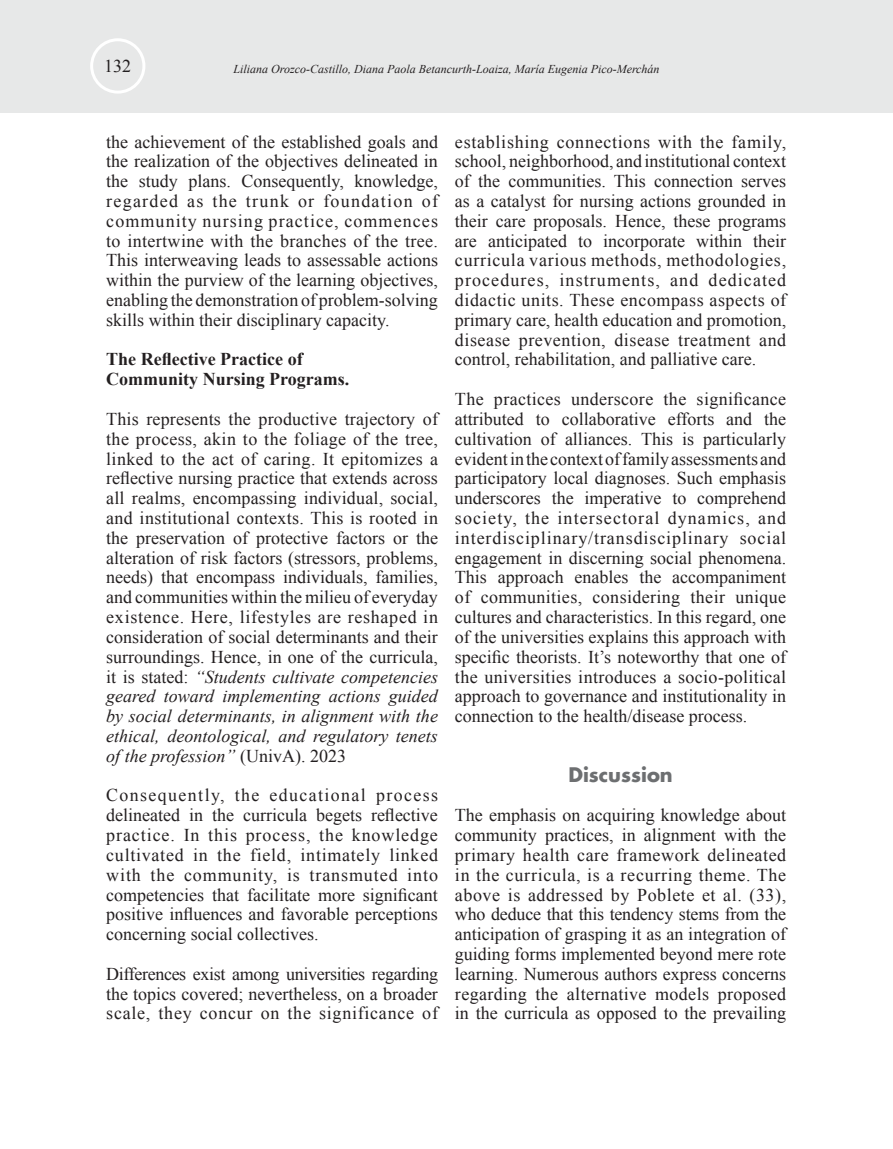
<style>
.page{position:relative;width:893px;height:1149px;background:#fff}
.page>*{position:absolute;margin:0;border:0;box-sizing:border-box;transform-origin:0 0}
.t1{font:700 19.5px "Futura LT";color:#6d6f71}
.t2{font:18px/19.8px "Times New Roman";color:#231f20;text-align:justify}
.t3{font:700 18px/19.8px "Times New Roman";color:#231f20}
.t4{font:italic 12px "Times New Roman";color:#231f20}
.s1{font-style:italic}
</style>
<div class="page">
<div style="left:0;top:0;width:893px;height:113px;background:#e7e8e8"></div>
<div style="left:90px;top:38px;width:55px;height:56px;border:3px solid #fff;border-radius:50%"></div>
<p class="t2" style="left:104px;top:56px;width:28px">132</p>
<p class="t4" style="left:233px;top:62px;width:428px">Liliana Orozco-Castillo, Diana Paola Betancurth-Loaiza, María Eugenia Pico-Merchán</p>
<p class="t2" style="left:106px;top:131px;width:333px">the achievement of the established goals and the realization of the objectives delineated in the study plans. Consequently, knowledge, regarded as the trunk or foundation of community nursing practice, commences to intertwine with the branches of the tree.<br>This interweaving leads to assessable actions within the purview of the learning objectives, enabling the demonstration of problem-solving skills within their disciplinary capacity.</p>
<p class="t3" style="left:106px;top:349px;width:245px">The Reflective Practice of<br>Community Nursing Programs.</p>
<p class="t2" style="left:106px;top:408px;width:333px">This represents the productive trajectory of the process, akin to the foliage of the tree, linked to the act of caring. It epitomizes a reflective nursing practice that extends across all realms, encompassing individual, social, and institutional contexts. This is rooted in the preservation of protective factors or the alteration of risk factors (stressors, problems, needs) that encompass individuals, families, and communities within the milieu of everyday existence. Here, lifestyles are reshaped in consideration of social determinants and their surroundings. Hence, in one of the curricula, it is stated: <span class="s1">“Students cultivate competencies geared toward implementing actions guided by social determinants, in alignment with the ethical, deontological, and regulatory tenets of the profession”</span> (UnivA). 2023</p>
<p class="t2" style="left:106px;top:785px;width:333px">Consequently, the educational process delineated in the curricula begets reflective practice. In this process, the knowledge cultivated in the field, intimately linked with the community, is transmuted into competencies that facilitate more significant positive influences and favorable perceptions concerning social collectives.</p>
<p class="t2" style="left:106px;top:963px;width:333px">Differences exist among universities regarding the topics covered; nevertheless, on a broader scale, they concur on the significance of</p>
<p class="t2" style="left:455px;top:131px;width:333px">establishing connections with the family, school, neighborhood, and institutional context of the communities. This connection serves as a catalyst for nursing actions grounded in their care proposals. Hence, these programs are anticipated to incorporate within their curricula various methods, methodologies, procedures, instruments, and dedicated didactic units. These encompass aspects of primary care, health education and promotion, disease prevention, disease treatment and control, rehabilitation, and palliative care.</p>
<p class="t2" style="left:455px;top:389px;width:333px">The practices underscore the significance attributed to collaborative efforts and the cultivation of alliances. This is particularly evident in the context of family assessments and participatory local diagnoses. Such emphasis underscores the imperative to comprehend society, the intersectoral dynamics, and interdisciplinary/transdisciplinary social engagement in discerning social phenomena.<br>This approach enables the accompaniment of communities, considering their unique cultures and characteristics. In this regard, one of the universities explains this approach with specific theorists. It’s noteworthy that one of the universities introduces a socio-political approach to governance and institutionality in connection to the health/disease process.</p>
<p class="t1" style="left:568px;top:761px;width:106px">Discussion</p>
<p class="t2" style="left:455px;top:804px;width:333px">The emphasis on acquiring knowledge about community practices, in alignment with the primary health care framework delineated in the curricula, is a recurring theme. The above is addressed by Poblete et al. (33), who deduce that this tendency stems from the anticipation of grasping it as an integration of guiding forms implemented beyond mere rote learning. Numerous authors express concerns regarding the alternative models proposed in the curricula as opposed to the prevailing</p>
</div>
